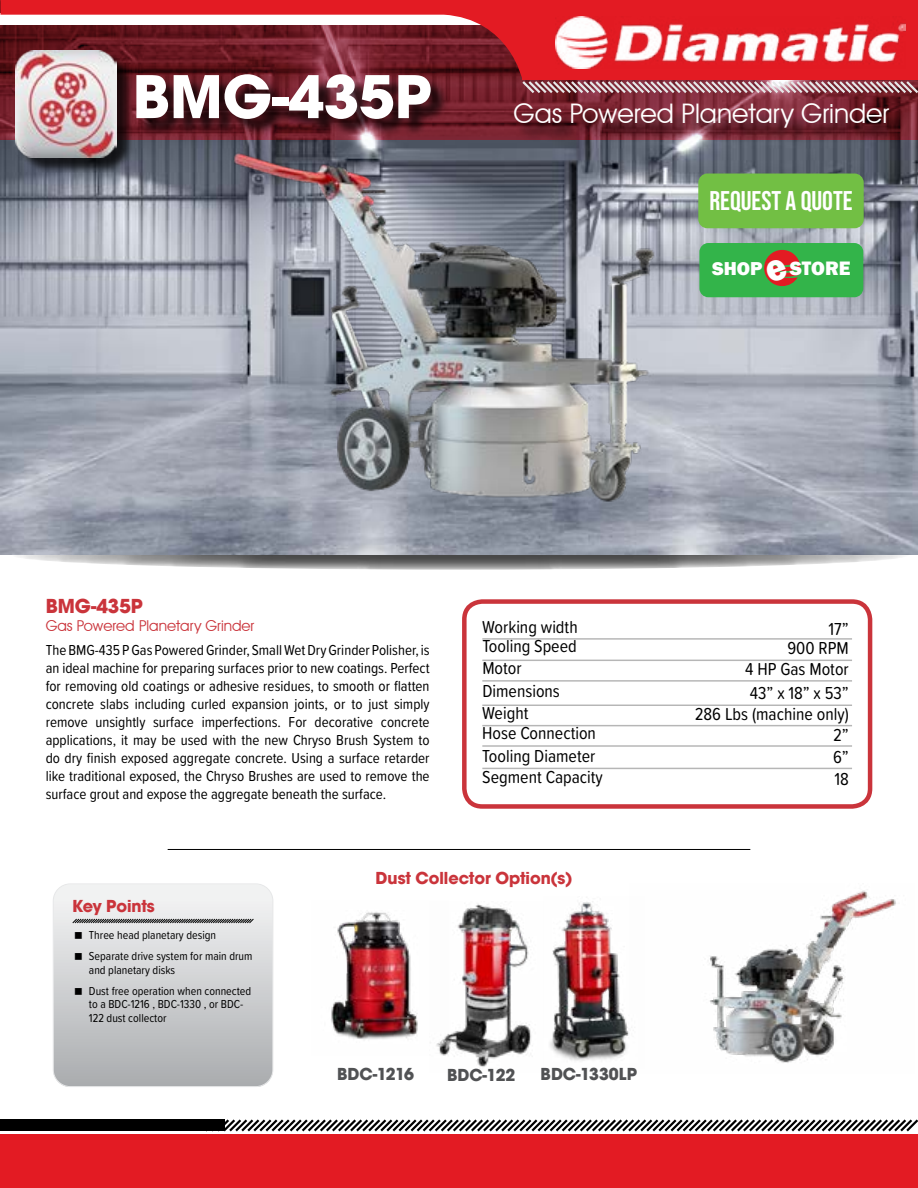
<style>
.page{position:relative;width:918px;height:1188px;background:#fff}
.page>*{position:absolute;margin:0;border:0;box-sizing:border-box;transform-origin:0 0}
.t1{font:700 64.5px "Avant Garde Md ITC";color:#fff}
.t2{font:27px "Avant Garde IT Cby BT";color:#fff}
.t3{font:27px "Bebas Neue";color:#fff}
.t4{font:700 21px "Avant Garde Md ITC";color:#ca343b}
.t5{font:800 20.1px "Franklin Gothic";color:#fff}
.t6{font:800 19.2px "Franklin Gothic";color:#fff}
.t7{font:18px/20.4px "Proxima Soft Cond";color:#000}
.t8{font:700 18px "Avant Garde Md ITC";color:#ca343b}
.t9{font:700 18px "Avant Garde Md ITC";color:#515254}
.t10{font:15px/18px "Proxima Soft Cond";color:#000;text-align:justify}
.t11{font:15px "Avant Garde IT Cby BT";color:#ca343b}
.t12{font:12px/21px "Proxima Soft Cond";color:#000}
</style>
<div class="page">
<svg style="left:11px;top:541px;width:898px;height:29px;background:#8e8f90"></svg>
<img style="left:0;top:140px;width:918px;height:414px">
<svg style="left:0;top:96px;width:918px;height:44px;background:#7a2633"></svg>
<div style="left:0;top:1134px;width:918px;height:54px;background:#e31b23"></div>
<svg style="left:0;top:0;width:918px;height:96px;background:#b9444c"></svg>
<svg style="left:206px;top:1119px;width:712px;height:13px"></svg>
<div style="left:0;top:1119px;width:225px;height:12px;background:#000"></div>
<div style="left:19px;top:53px;width:114px;height:120px;background:#000;opacity:.75"></div>
<img style="left:15px;top:51px;width:102px;height:107px">
<svg style="left:53px;top:884px;width:220px;height:203px;background:#cfd0d2"></svg>
<div style="left:53px;top:884px;width:220px;height:203px;border:1px solid #e6e7e8;border-radius:17px"></div>
<svg style="left:72px;top:918px;width:183px;height:6px"></svg>
<img style="left:222px;top:131px;width:444px;height:378px">
<hr style="left:168px;top:849px;width:582px;height:1px;background:#000">
<div style="left:517px;top:107px;width:390px;height:39px;background:#000;opacity:.75"></div>
<div style="left:138px;top:78px;width:311px;height:60px;background:#000;opacity:.75"></div>
<div style="left:462px;top:599px;width:410px;height:210px;border:4px solid #ca343b;border-radius:18px"></div>
<hr style="left:482px;top:638px;width:370px;height:2px;background:#000">
<hr style="left:482px;top:660px;width:370px;height:1px;background:#000">
<hr style="left:482px;top:725px;width:370px;height:1px;background:#000">
<hr style="left:482px;top:745px;width:370px;height:2px;background:#000">
<hr style="left:482px;top:768px;width:370px;height:1px;background:#000">
<hr style="left:482px;top:705px;width:370px;height:1px;background:#000">
<hr style="left:482px;top:680px;width:370px;height:2px;background:#000">
<img style="left:709px;top:890px;width:187px;height:173px">
<img style="left:550px;top:901px;width:79px;height:160px">
<img style="left:449px;top:904px;width:82px;height:163px">
<img style="left:331px;top:912px;width:118px;height:144px">
<div style="left:698px;top:174px;width:166px;height:54px;background:#72bf44;border-radius:9px"></div>
<div style="left:699px;top:243px;width:164px;height:54px;background:#33b44a;border-radius:9px"></div>
<svg style="left:75px;top:932px;width:7px;height:7px"></svg>
<svg style="left:75px;top:953px;width:7px;height:7px"></svg>
<svg style="left:75px;top:988px;width:7px;height:7px"></svg>
<svg style="left:764px;top:250px;width:36px;height:36px"></svg>
<h1 class="t1" style="left:133px;top:57px;width:301px">BMG-435P</h1>
<h2 class="t2" style="left:513px;top:97px;width:377px">Gas Powered Planetary Grinder</h2>
<h2 class="t3" style="left:709px;top:185px;width:145px">REQUEST A QUOTE</h2>
<p class="t6" style="left:712px;top:256px;width:52px">SHOP</p>
<h3 class="t5" style="left:790px;top:256px;width:62px">STORE</h3>
<h3 class="t4" style="left:46px;top:593px;width:99px">BMG-435P</h3>
<p class="t11" style="left:46px;top:617px;width:210px">Gas Powered Planetary Grinder</p>
<p class="t10" style="left:46px;top:640px;width:386px">The BMG-435 P Gas Powered Grinder, Small Wet Dry Grinder Polisher, is an ideal machine for preparing surfaces prior to new coatings. Perfect for removing old coatings or adhesive residues, to smooth or flatten concrete slabs including curled expansion joints, or to just simply remove unsightly surface imperfections. For decorative concrete applications, it may be used with the new Chryso Brush System to do dry finish exposed aggregate concrete. Using a surface retarder like traditional exposed, the Chryso Brushes are used to remove the surface grout and expose the aggregate beneath the surface.</p>
<p class="t7" style="left:482px;top:616px;width:97px">Working width</p>
<p class="t7" style="left:829px;top:618px;width:22px">17”</p>
<p class="t7" style="left:482px;top:635px;width:96px">Tooling Speed</p>
<p class="t7" style="left:482px;top:680px;width:79px">Dimensions</p>
<p class="t7" style="left:750px;top:682px;width:100px">43” x 18” x 53”</p>
<p class="t7" style="left:787px;top:637px;width:63px">900 RPM</p>
<p class="t7" style="left:482px;top:657px;width:41px">Motor</p>
<p class="t7" style="left:745px;top:658px;width:105px">4 HP Gas Motor</p>
<p class="t7" style="left:482px;top:702px;width:115px">Weight<br>Hose Connection</p>
<p class="t7" style="left:482px;top:745px;width:122px;line-height:21px">Tooling Diameter<br>Segment Capacity</p>
<p class="t7" style="left:695px;top:703px;width:155px;text-align:right">286 Lbs (machine only)<br>2”</p>
<p class="t7" style="left:833px;top:746px;width:17px">6”</p>
<p class="t7" style="left:834px;top:768px;width:16px">18</p>
<p class="t8" style="left:72px;top:895px;width:84px">Key Points</p>
<p class="t12" style="left:89px;top:924px;width:165px">Three head planetary design<br>Separate drive system for main drum</p>
<p class="t12" style="left:89px;top:959px;width:164px">and planetary disks<br>Dust free operation when connected</p>
<p class="t12" style="left:89px;top:997px;width:156px;line-height:13.5px">to a BDC-1216 , BDC-1330 , or BDC-<br>122 dust collector</p>
<p class="t8" style="left:376px;top:867px;width:198px">Dust Collector Option(s)</p>
<p class="t9" style="left:337px;top:1063px;width:78px">BDC-1216</p>
<p class="t9" style="left:541px;top:1063px;width:98px">BDC-1330LP</p>
<p class="t9" style="left:447px;top:1064px;width:70px">BDC-122</p>
</div>
